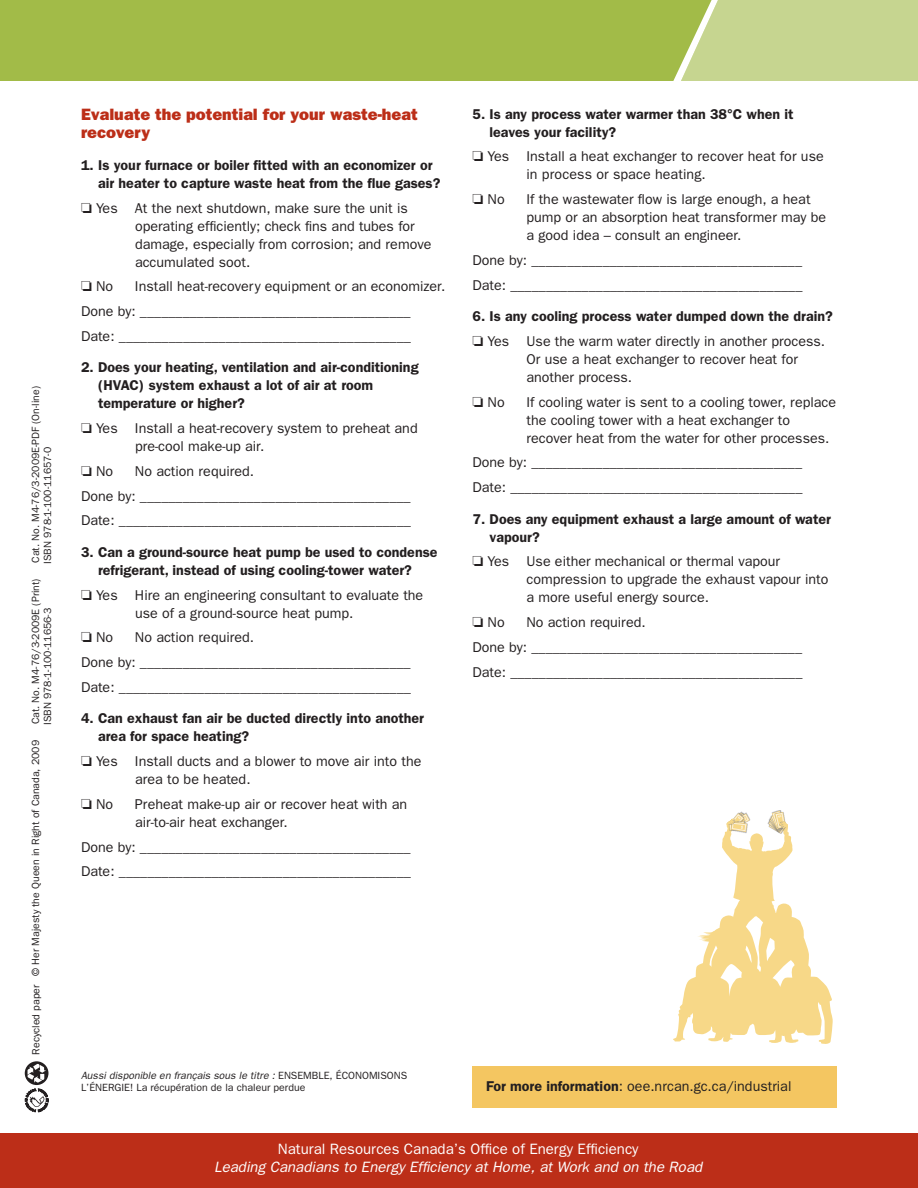
<style>
.page{position:relative;width:918px;height:1188px;background:#fff}
.page>*{position:absolute;margin:0;border:0;box-sizing:border-box;transform-origin:0 0}
.subtitle{font:800 16.5px/18px "Franklin Gothic";color:#bc2e18}
.t1{font:italic 15px "Franklin Gothic";color:#fff}
.t2{font:15px "Franklin Gothic";color:#fff}
.text{font:14.25px/18px "Franklin Gothic";color:#231f20}
.number_lists{font:600 14.25px/18px "Franklin Gothic";color:#231f20}
.t3{font:10.5px "Franklin Gothic";color:#231f20}
.t4{font:italic 10.5px "Franklin Gothic";color:#231f20}
.s1{font-style:normal}
.s2{font-weight:600}
</style>
<div class="page">
<div style="left:0;top:0;width:681px;height:81px;background:#a2bb48"></div>
<svg style="left:681px;top:0;width:237px;height:81px;background:#c5d48f"></svg>
<div style="left:0;top:1134px;width:918px;height:54px;background:#bc2e18"></div>
<svg style="left:673px;top:811px;width:160px;height:233px"></svg>
<svg style="left:25px;top:1061px;width:23px;height:51px"></svg>
<div style="left:472px;top:1066px;width:365px;height:42px;background:#f4c661"></div>
<p class="t3" style="left:30px;top:563px;width:178px;rotate:-90deg">Cat. No. M4-76/3-2009E-PDF (On-line)</p>
<p class="t3" style="left:41px;top:564px;width:118px;rotate:-90deg">ISBN 978-1-100-11657-0</p>
<p class="t3" style="left:30px;top:724px;width:147px;rotate:-90deg">Cat. No. M4-76/3-2009E (Print)</p>
<p class="t3" style="left:41px;top:725px;width:118px;rotate:-90deg">ISBN 978-1-100-11656-3</p>
<p class="t3" style="left:30px;top:976px;width:237px;rotate:-90deg">© Her Majesty the Queen in Right of Canada, 2009</p>
<p class="t3" style="left:30px;top:1054px;width:71px;rotate:-90deg">Recycled paper</p>
<p class="subtitle" style="left:81px;top:106px;width:338px">Evaluate the potential for your waste-heat recovery</p>
<p class="number_lists" style="left:98px;top:156px;width:344px;text-indent:-17px">1. Is your furnace or boiler fitted with an economizer or air heater to capture waste heat from the flue gases?</p>
<p class="text" style="left:135px;top:199px;width:298px;text-indent:-54px">❏ Yes At the next shutdown, make sure the unit is operating efficiently; check fins and tubes for damage, especially from corrosion; and remove accumulated soot.</p>
<p class="text" style="left:81px;top:278px;width:34px">❏ No</p>
<p class="text" style="left:135px;top:278px;width:312px">Install heat-recovery equipment or an economizer.</p>
<p class="text" style="left:81px;top:302px;width:331px">Done by: ______________________________________</p>
<p class="text" style="left:81px;top:327px;width:332px">Date: _________________________________________</p>
<p class="number_lists" style="left:98px;top:359px;width:322px;text-indent:-17px">2. Does your heating, ventilation and air-conditioning (HVAC) system exhaust a lot of air at room temperature or higher?</p>
<p class="text" style="left:135px;top:419px;width:284px;text-indent:-54px">❏ Yes Install a heat-recovery system to preheat and pre-cool make-up air.</p>
<p class="text" style="left:81px;top:462px;width:34px">❏ No</p>
<p class="text" style="left:135px;top:462px;width:121px">No action required.</p>
<p class="text" style="left:81px;top:487px;width:331px">Done by: ______________________________________</p>
<p class="text" style="left:81px;top:512px;width:332px">Date: _________________________________________</p>
<p class="number_lists" style="left:81px;top:543px;width:358px;text-align:center">3. Can a ground-source heat pump be used to condense refrigerant, instead of using cooling-tower water?</p>
<p class="text" style="left:135px;top:586px;width:290px;text-indent:-54px">❏ Yes Hire an engineering consultant to evaluate the use of a ground-source heat pump.</p>
<p class="text" style="left:81px;top:629px;width:34px">❏ No</p>
<p class="text" style="left:135px;top:629px;width:121px">No action required.</p>
<p class="text" style="left:81px;top:653px;width:331px">Done by: ______________________________________</p>
<p class="text" style="left:81px;top:678px;width:332px">Date: _________________________________________</p>
<p class="number_lists" style="left:98px;top:710px;width:328px;text-indent:-17px">4. Can exhaust fan air be ducted directly into another area for space heating?</p>
<p class="text" style="left:135px;top:752px;width:288px;text-indent:-54px">❏ Yes Install ducts and a blower to move air into the area to be heated.</p>
<p class="text" style="left:81px;top:795px;width:34px">❏ No</p>
<p class="text" style="left:135px;top:795px;width:274px">Preheat make-up air or recover heat with an air-to-air heat exchanger.</p>
<p class="text" style="left:81px;top:838px;width:331px">Done by: ______________________________________</p>
<p class="text" style="left:81px;top:863px;width:332px">Date: _________________________________________</p>
<p class="number_lists" style="left:490px;top:105px;width:305px;text-indent:-17px">5. Is any process water warmer than 38°C when it leaves your facility?</p>
<p class="text" style="left:526px;top:148px;width:299px;text-indent:-54px">❏ Yes Install a heat exchanger to recover heat for use in process or space heating.</p>
<p class="text" style="left:472px;top:190px;width:34px">❏ No</p>
<p class="text" style="left:526px;top:190px;width:301px">If the wastewater flow is large enough, a heat pump or an absorption heat transformer may be a good idea – consult an engineer.</p>
<p class="text" style="left:472px;top:251px;width:331px">Done by: ______________________________________</p>
<p class="text" style="left:472px;top:276px;width:332px">Date: _________________________________________</p>
<p class="number_lists" style="left:472px;top:307px;width:362px">6. Is any cooling process water dumped down the drain?</p>
<p class="text" style="left:526px;top:332px;width:300px;text-indent:-54px">❏ Yes Use the warm water directly in another process.<br>Or use a heat exchanger to recover heat for another process.</p>
<p class="text" style="left:472px;top:393px;width:34px">❏ No</p>
<p class="text" style="left:526px;top:393px;width:311px">If cooling water is sent to a cooling tower, replace the cooling tower with a heat exchanger to recover heat from the water for other processes.</p>
<p class="text" style="left:472px;top:454px;width:331px">Done by: ______________________________________</p>
<p class="text" style="left:472px;top:478px;width:332px">Date: _________________________________________</p>
<p class="number_lists" style="left:490px;top:510px;width:343px;text-indent:-17px">7. Does any equipment exhaust a large amount of water vapour?</p>
<p class="text" style="left:526px;top:553px;width:304px;text-indent:-54px">❏ Yes Use either mechanical or thermal vapour compression to upgrade the exhaust vapour into a more useful energy source.</p>
<p class="text" style="left:472px;top:613px;width:34px">❏ No</p>
<p class="text" style="left:526px;top:613px;width:121px">No action required.</p>
<p class="text" style="left:472px;top:638px;width:331px">Done by: ______________________________________</p>
<p class="text" style="left:472px;top:663px;width:332px">Date: _________________________________________</p>
<p class="t4" style="left:81px;top:1069px;width:211px">Aussi disponible en français sous le titre : <span class="s1">Ensemb</span></p>
<p class="t3" style="left:318px;top:1069px;width:31px">le, économisons</p>
<p class="t3" style="left:81px;top:1082px;width:22px">l’éner</p>
<p class="t3" style="left:115px;top:1082px;width:192px">gie! La récupération de la chaleur perdue</p>
<p class="text" style="left:486px;top:1077px;width:307px"><span class="s2">For more information</span>: oee.nrcan.gc.ca/industrial</p>
<p class="t2" style="left:278px;top:1141px;width:362px">Natural Resources Canada’s Office of Energy Efficiency</p>
<p class="t1" style="left:214px;top:1159px;width:489px">Leading Canadians to Energy Efficiency at Home, at Work and on the Road</p>
</div>
